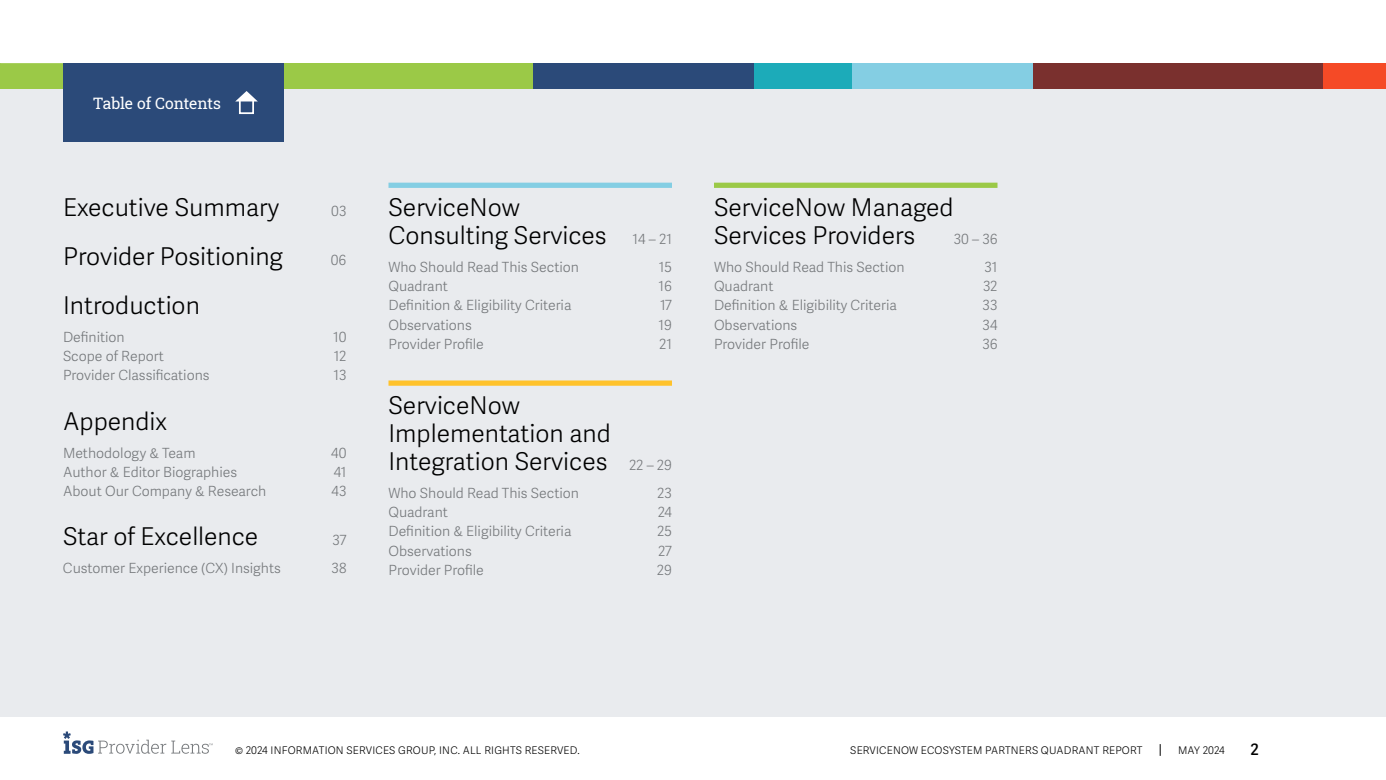
<style>
.page{position:relative;width:1386px;height:780px;background:#fff}
.page>*{position:absolute;margin:0;border:0;box-sizing:border-box;transform-origin:0 0}
.t1{font:300 24.5px/28px "Adelle Sans";color:#000}
.t2{font:15.75px "Roboto Slab ISG P Regular";letter-spacing:-.005em;color:#fff}
.t3{font:600 15.75px "Adelle Sans";color:#000}
.t4{font:300 14px "Adelle Sans";color:#75787b}
.t5{font:300 10.5px "Adelle Sans";letter-spacing:.02em;color:#000}
.s1{font-size:14px;color:#75787b}
</style>
<div class="page">
<svg style="left:1160px;top:744px;width:1px;height:12px"></svg>
<svg style="left:63px;top:731px;width:150px;height:23px"></svg>
<div style="left:0;top:63px;width:1386px;height:654px;background:#e9ebee"></div>
<div style="left:0;top:63px;width:533px;height:26px;background:#9bc947"></div>
<div style="left:533px;top:63px;width:223px;height:26px;background:#2b4a79"></div>
<div style="left:850px;top:63px;width:184px;height:26px;background:#84cee3"></div>
<div style="left:1323px;top:63px;width:63px;height:26px;background:#f54a26"></div>
<div style="left:1033px;top:63px;width:290px;height:26px;background:#7a302e"></div>
<div style="left:754px;top:63px;width:98px;height:26px;background:#1cabb9"></div>
<div style="left:63px;top:63px;width:221px;height:78px;background:#2b4a79"></div>
<div style="left:388px;top:183px;width:284px;height:5px;background:#84cee3"></div>
<div style="left:388px;top:380px;width:284px;height:6px;background:#ffc22b"></div>
<div style="left:714px;top:183px;width:284px;height:5px;background:#9bc947"></div>
<svg style="left:0;top:63px;width:257px;height:38px"></svg>
<div style="left:239px;top:100px;width:15px;height:14px;border:2px solid #fff"></div>
<p class="t2" style="left:93px;top:92px;width:130px">Table of Contents</p>
<h1 class="t1" style="left:63px;top:194px;width:218px">Executive Summary</h1>
<p class="t4" style="left:331px;top:203px;width:17px">03</p>
<h1 class="t1" style="left:63px;top:243px;width:222px">Provider Positioning</h1>
<p class="t4" style="left:331px;top:252px;width:17px">06</p>
<h1 class="t1" style="left:63px;top:292px;width:138px">Introduction</h1>
<p class="t4" style="left:63px;top:329px;width:63px">Definition</p>
<p class="t4" style="left:333px;top:329px;width:15px">10</p>
<p class="t4" style="left:63px;top:348px;width:102px">Scope of Report</p>
<p class="t4" style="left:334px;top:348px;width:14px">12</p>
<p class="t4" style="left:63px;top:367px;width:148px">Provider Classifications</p>
<p class="t4" style="left:333px;top:367px;width:15px">13</p>
<h1 class="t1" style="left:63px;top:407px;width:106px">Appendix</h1>
<p class="t4" style="left:63px;top:444px;width:134px">Methodology &amp; Team</p>
<p class="t4" style="left:331px;top:444px;width:17px">40</p>
<p class="t4" style="left:63px;top:463px;width:176px">Author &amp; Editor Biographies</p>
<p class="t4" style="left:334px;top:463px;width:14px">41</p>
<p class="t4" style="left:63px;top:483px;width:205px">About Our Company &amp; Research</p>
<p class="t4" style="left:332px;top:483px;width:16px">43</p>
<h1 class="t1" style="left:63px;top:523px;width:197px">Star of Excellence</h1>
<p class="t4" style="left:333px;top:532px;width:15px">37</p>
<p class="t4" style="left:63px;top:560px;width:219px">Customer Experience (CX) Insights</p>
<p class="t4" style="left:332px;top:560px;width:16px">38</p>
<h1 class="t1" style="left:388px;top:194px;width:285px">ServiceNow<br>Consulting Services <span class="s1">14 – 21</span></h1>
<p class="t4" style="left:389px;top:259px;width:192px">Who Should Read This Section</p>
<p class="t4" style="left:659px;top:259px;width:15px">15</p>
<p class="t4" style="left:389px;top:278px;width:61px">Quadrant</p>
<p class="t4" style="left:659px;top:278px;width:15px">16</p>
<p class="t4" style="left:389px;top:297px;width:185px">Definition &amp; Eligibility Criteria</p>
<p class="t4" style="left:660px;top:297px;width:13px">17</p>
<p class="t4" style="left:389px;top:316px;width:85px">Observations</p>
<p class="t4" style="left:659px;top:316px;width:15px">19</p>
<p class="t4" style="left:389px;top:336px;width:97px">Provider Profile</p>
<p class="t4" style="left:659px;top:336px;width:14px">21</p>
<h1 class="t1" style="left:388px;top:392px;width:285px">ServiceNow<br>Implementation and<br>Integration Services <span class="s1">22 – 29</span></h1>
<p class="t4" style="left:388px;top:484px;width:192px">Who Should Read This Section</p>
<p class="t4" style="left:657px;top:484px;width:16px">23</p>
<p class="t4" style="left:388px;top:504px;width:61px">Quadrant</p>
<p class="t4" style="left:658px;top:504px;width:16px">24</p>
<p class="t4" style="left:388px;top:523px;width:185px">Definition &amp; Eligibility Criteria</p>
<p class="t4" style="left:657px;top:523px;width:16px">25</p>
<p class="t4" style="left:388px;top:542px;width:85px">Observations</p>
<p class="t4" style="left:658px;top:542px;width:15px">27</p>
<p class="t4" style="left:388px;top:561px;width:97px">Provider Profile</p>
<p class="t4" style="left:657px;top:561px;width:17px">29</p>
<h1 class="t1" style="left:714px;top:194px;width:241px">ServiceNow Managed<br>Services Providers</h1>
<p class="t4" style="left:954px;top:231px;width:45px">30 – 36</p>
<p class="t4" style="left:714px;top:259px;width:192px">Who Should Read This Section</p>
<p class="t4" style="left:984px;top:259px;width:15px">31</p>
<p class="t4" style="left:714px;top:278px;width:61px">Quadrant</p>
<p class="t4" style="left:983px;top:278px;width:16px">32</p>
<p class="t4" style="left:714px;top:297px;width:185px">Definition &amp; Eligibility Criteria</p>
<p class="t4" style="left:983px;top:297px;width:16px">33</p>
<p class="t4" style="left:714px;top:316px;width:85px">Observations</p>
<p class="t4" style="left:983px;top:316px;width:16px">34</p>
<p class="t4" style="left:714px;top:336px;width:97px">Provider Profile</p>
<p class="t4" style="left:982px;top:336px;width:17px">36</p>
<p class="t5" style="left:235px;top:744px;width:346px">© 2024 INFORMATION SERVICES GROUP, INC. ALL RIGHTS RESERVED.</p>
<p class="t5" style="left:850px;top:744px;width:294px">SERVICENOW ECOSYSTEM PARTNERS QUADRANT REPORT</p>
<p class="t5" style="left:1178px;top:744px;width:48px">MAY 2024</p>
<p class="t3" style="left:1251px;top:740px;width:10px">2</p>
</div>
